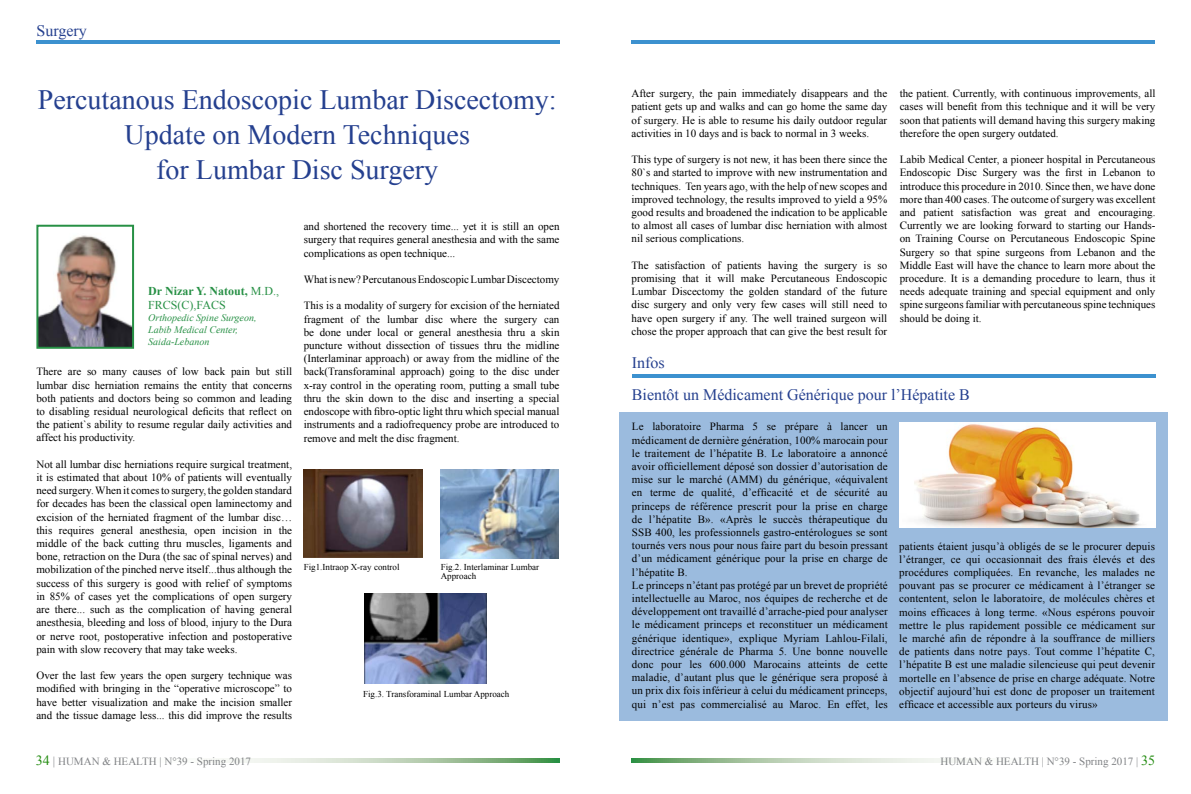
<style>
.page{position:relative;width:1191px;height:794px;background:#fff}
.page>*{position:absolute;margin:0;border:0;box-sizing:border-box;transform-origin:0 0}
.t1{font:28px/35px "Times New Roman";color:#25408f;text-align:center}
.t2{font:16px "Times New Roman";color:#25408f}
.t3{font:12px/14.4px "Times New Roman";color:#279045}
.t4{font:11px/13.2px "Times New Roman";letter-spacing:.01em;color:#000;text-align:justify}
.t5{font:11px "Times New Roman";color:#808285}
.t6{font:italic 10px/12px "Times New Roman";color:#279045}
.t7{font:9px/9px "Times New Roman";color:#000}
.s1{font-weight:700}
.s2{font-size:14px;color:#228b0f}
.s3{font-size:12px}
</style>
<div class="page">
<svg style="left:229px;top:758px;width:330px;height:5px;background:#b4cfb1"></svg>
<svg style="left:631px;top:758px;width:328px;height:5px;background:#b5cfb2"></svg>
<hr style="left:36px;top:41px;width:523px;height:3px;background:#3c91cf">
<hr style="left:631px;top:41px;width:524px;height:3px;background:#3c91cf">
<img style="left:39px;top:235px;width:92px;height:111px">
<div style="left:36px;top:225px;width:98px;height:124px;border:2px solid #279045"></div>
<div style="left:619px;top:411px;width:548px;height:309px;background:#9bbbde"></div>
<hr style="left:632px;top:374px;width:523px;height:3px;background:#3c91cf">
<img style="left:304px;top:470px;width:118px;height:88px">
<img style="left:441px;top:470px;width:118px;height:88px">
<img style="left:364px;top:593px;width:123px;height:90px">
<img style="left:899px;top:423px;width:256px;height:104px">
<h2 class="t2" style="left:36px;top:20px;width:52px">Surgery</h2>
<h1 class="t1" style="left:38px;top:82px;width:520px">Percutanous Endoscopic Lumbar Discectomy:<br>Update on Modern Techniques<br>for Lumbar Disc Surgery</h1>
<p class="t3" style="left:148px;top:284px;width:132px"><span class="s1">Dr Nizar Y. Natout,</span> M.D.,<br>FRCS(C),FACS</p>
<p class="t6" style="left:148px;top:312px;width:110px">Orthopedic Spine Surgeon,<br>Labib Medical Center,<br>Saida-Lebanon</p>
<p class="t4" style="left:36px;top:365px;width:257px">There are so many causes of low back pain but still lumbar disc herniation remains the entity that concerns both patients and doctors being so common and leading to disabling residual neurological deficits that reflect on the patient`s ability to resume regular daily activities and affect his productivity.</p>
<p class="t4" style="left:36px;top:457px;width:257px">Not all lumbar disc herniations require surgical treatment, it is estimated that about 10% of patients will eventually need surgery. When it comes to surgery, the golden standard for decades has been the classical open laminectomy and excision of the herniated fragment of the lumbar disc… this requires general anesthesia, open incision in the middle of the back cutting thru muscles, ligaments and bone, retraction on the Dura (the sac of spinal nerves) and mobilization of the pinched nerve itself...thus although the success of this surgery is good with relief of symptoms in 85% of cases yet the complications of open surgery are there... such as the complication of having general anesthesia, bleeding and loss of blood, injury to the Dura or nerve root, postoperative infection and postoperative pain with slow recovery that may take weeks.</p>
<p class="t4" style="left:36px;top:668px;width:257px">Over the last few years the open surgery technique was modified with bringing in the “operative microscope” to have better visualization and make the incision smaller and the tissue damage less... this did improve the results</p>
<p class="t4" style="left:304px;top:220px;width:257px">and shortened the recovery time... yet it is still an open surgery that requires general anesthesia and with the same complications as open technique...</p>
<p class="t4" style="left:304px;top:272px;width:257px">What is new? Percutanous Endoscopic Lumbar Discectomy</p>
<p class="t4" style="left:304px;top:299px;width:257px">This is a modality of surgery for excision of the herniated fragment of the lumbar disc where the surgery can be done under local or general anesthesia thru a skin puncture without dissection of tissues thru the midline (Interlaminar approach) or away from the midline of the back(Transforaminal approach) going to the disc under x-ray control in the operating room, putting a small tube thru the skin down to the disc and inserting a special endoscope with fibro-optic light thru which special manual instruments and a radiofrequency probe are introduced to remove and melt the disc fragment.</p>
<p class="t7" style="left:304px;top:562px;width:97px">Fig1.Intraop X-ray control</p>
<p class="t7" style="left:441px;top:562px;width:100px">Fig.2. Interlaminar Lumbar<br>Approach</p>
<p class="t7" style="left:363px;top:689px;width:148px">Fig.3. Transforaminal Lumbar Approach</p>
<p class="t4" style="left:631px;top:87px;width:257px">After surgery, the pain immediately disappears and the patient gets up and walks and can go home the same day of surgery. He is able to resume his daily outdoor regular activities in 10 days and is back to normal in 3 weeks.</p>
<p class="t4" style="left:631px;top:153px;width:257px">This type of surgery is not new, it has been there since the 80`s and started to improve with new instrumentation and techniques. Ten years ago, with the help of new scopes and improved technology, the results improved to yield a 95% good results and broadened the indication to be applicable to almost all cases of lumbar disc herniation with almost nil serious complications.</p>
<p class="t4" style="left:631px;top:258px;width:257px">The satisfaction of patients having the surgery is so promising that it will make Percutaneous Endoscopic Lumbar Discectomy the golden standard of the future disc surgery and only very few cases will still need to have open surgery if any. The well trained surgeon will chose the proper approach that can give the best result for</p>
<h2 class="t2" style="left:632px;top:352px;width:34px">Infos</h2>
<p class="t4" style="left:899px;top:87px;width:257px">the patient. Currently, with continuous improvements, all cases will benefit from this technique and it will be very soon that patients will demand having this surgery making therefore the open surgery outdated.</p>
<p class="t4" style="left:899px;top:153px;width:257px">Labib Medical Center, a pioneer hospital in Percutaneous Endoscopic Disc Surgery was the first in Lebanon to introduce this procedure in 2010. Since then, we have done more than 400 cases. The outcome of surgery was excellent and patient satisfaction was great and encouraging.<br>Currently we are looking forward to starting our Hands&shy;on Training Course on Percutaneous Endoscopic Spine Surgery so that spine surgeons from Lebanon and the Middle East will have the chance to learn more about the procedure. It is a demanding procedure to learn, thus it needs adequate training and special equipment and only spine surgeons familiar with percutaneous spine techniques should be doing it.</p>
<h2 class="t2" style="left:632px;top:383px;width:339px">Bientôt un Médicament Générique pour l’Hépatite B</h2>
<p class="t4" style="left:632px;top:420px;width:257px;text-align:left">Le laboratoire Pharma 5 se prépare à lancer un médicament de dernière génération, 100% marocain pour le traitement de l’hépatite B. Le laboratoire a annoncé avoir officiellement déposé son dossier d’autorisation de mise sur le marché (AMM) du générique, «équivalent en terme de qualité, d’efficacité et de sécurité au princeps de référence prescrit pour la prise en charge de l’hépatite B». «Après le succès thérapeutique du SSB 400, les professionnels gastro-entérologues se sont tournés vers nous pour nous faire part du besoin pressant d’un médicament générique pour la prise en charge de l’hépatite B.<br>Le princeps n’étant pas protégé par un brevet de propriété intellectuelle au Maroc, nos équipes de recherche et de développement ont travaillé d’arrache-pied pour analyser le médicament princeps et reconstituer un médicament générique identique», explique Myriam Lahlou-Filali, directrice générale de Pharma 5. Une bonne nouvelle donc pour les 600.000 Marocains atteints de cette maladie, d’autant plus que le générique sera proposé à un prix dix fois inférieur à celui du médicament princeps, qui n’est pas commercialisé au Maroc. En effet, les</p>
<p class="t4" style="left:899px;top:539px;width:257px">patients étaient jusqu’à obligés de se le procurer depuis l’étranger, ce qui occasionnait des frais élevés et des procédures compliquées. En revanche, les malades ne pouvant pas se procurer ce médicament à l’étranger se contentent, selon le laboratoire, de molécules chères et moins efficaces à long terme. «Nous espérons pouvoir mettre le plus rapidement possible ce médicament sur le marché afin de répondre à la souffrance de milliers de patients dans notre pays. Tout comme l’hépatite C, l’hépatite B est une maladie silencieuse qui peut devenir mortelle en l’absence de prise en charge adéquate. Notre objectif aujourd’hui est donc de proposer un traitement efficace et accessible aux porteurs du virus»</p>
<p class="t5" style="left:36px;top:754px;width:217px"><span class="s2">34</span> <span class="s3">|</span> HUMAN &amp; HEALTH | N°39 - Spring 2017</p>
<p class="t5" style="left:940px;top:754px;width:216px">HUMAN &amp; HEALTH | N°39 - Spring 2017 | <span class="s2">35</span></p>
</div>
